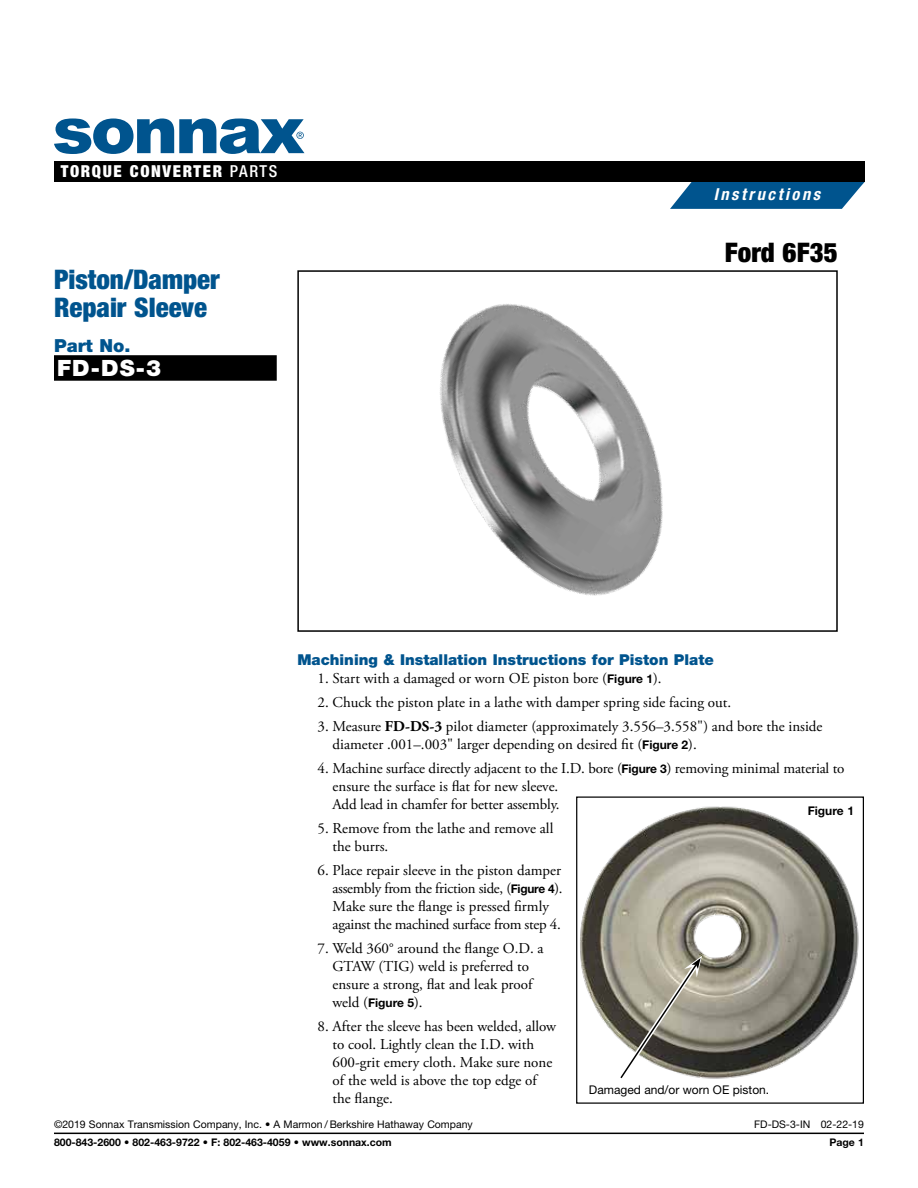
<style>
.page{position:relative;width:918px;height:1188px;background:#fff}
.page>*{position:absolute;margin:0;border:0;box-sizing:border-box;transform-origin:0 0}
.t1{font:900 condensed 27px/27.8px "Helvetica Neue LT Std";color:#00548e}
.t2{font:900 condensed 27px "Helvetica Neue LT Std";color:#000}
.t3{font:900 22.5px "Helvetica Neue LT Std";color:#fff}
.t4{font:900 18px "Helvetica Neue LT Std";color:#00548e}
.t5{font:900 condensed 16.5px "Helvetica Neue LT Std";letter-spacing:.1em;color:#fff}
.t6{font:italic 700 condensed 16.5px "Helvetica Neue LT Std";letter-spacing:.155em;color:#fff}
.t7{font:15px/18px "Adobe Garamond Pro";color:#000}
.t8{font:900 15px "Helvetica Neue LT Std";color:#00548e}
.t9{font:12px "Helvetica Neue LT Std";color:#000}
.t10{font:700 12px "Helvetica Neue LT Std";color:#000}
.t11{font:10.5px "Helvetica Neue LT Std";color:#000}
.t12{font:700 10.5px "Helvetica Neue LT Std";color:#000}
.s1{font-weight:500}
.s2{font-family:"Helvetica Neue LT Std";font-weight:700;font-size:12px}
.s3{font-weight:700}
</style>
<div class="page">
<img style="left:440px;top:304px;width:223px;height:292px">
<div style="left:297px;top:270px;width:541px;height:362px;border:2px solid #000"></div>
<div style="left:54px;top:355px;width:223px;height:26px;background:#000"></div>
<img style="left:580px;top:806px;width:279px;height:273px">
<div style="left:576px;top:796px;width:288px;height:308px;border:1px solid #000"></div>
<svg style="left:615px;top:956px;width:87px;height:123px;background:#9e9b8f"></svg>
<hr style="left:54px;top:1133px;width:810px;height:1px;background:#000">
<svg style="left:670px;top:182px;width:195px;height:27px;background:#1e689b"></svg>
<div style="left:54px;top:161px;width:811px;height:21px;background:#000"></div>
<svg style="left:54px;top:118px;width:250px;height:36px"></svg>
<p class="t5" style="left:61px;top:161px;width:218px">TORQUE CONVERTER <span class="s1">PARTS</span></p>
<h1 class="t1" style="left:54px;top:265px;width:167px">Piston/Damper<br>Repair Sleeve</h1>
<p class="t4" style="left:54px;top:335px;width:78px">Part No.</p>
<h2 class="t3" style="left:57px;top:355px;width:106px">FD-DS-3</h2>
<p class="t6" style="left:714px;top:185px;width:108px">Instructions</p>
<h1 class="t2" style="left:725px;top:236px;width:114px">Ford 6F35</h1>
<p class="t8" style="left:297px;top:651px;width:418px">Machining &amp; Installation Instructions for Piston Plate</p>
<p class="t7" style="left:318px;top:670px;width:346px">1. Start with a damaged or worn OE piston bore (<span class="s2">Figure 1</span>).</p>
<p class="t7" style="left:318px;top:694px;width:415px">2. Chuck the piston plate in a lathe with damper spring side facing out.</p>
<p class="t7" style="left:333px;top:718px;width:491px;text-indent:-15px">3. Measure <span class="s3">FD-DS-3</span> pilot diameter (approximately 3.556–3.558") and bore the inside diameter .001–.003" larger depending on desired fit (<span class="s2">Figure 2</span>).</p>
<p class="t7" style="left:333px;top:760px;width:513px;text-indent:-15px">4. Machine surface directly adjacent to the I.D. bore (<span class="s2">Figure 3</span>) removing minimal material to ensure the surface is flat for new sleeve.<br>Add lead in chamfer for better assembly.</p>
<p class="t7" style="left:333px;top:820px;width:222px;text-indent:-15px">5. Remove from the lathe and remove all the burrs.</p>
<p class="t7" style="left:333px;top:862px;width:231px;text-indent:-15px">6. Place repair sleeve in the piston damper assembly from the friction side, (<span class="s2">Figure 4</span>).<br>Make sure the flange is pressed firmly against the machined surface from step 4.</p>
<p class="t7" style="left:332px;top:940px;width:213px;text-indent:-15px">7. Weld 360° around the flange O.D. a<br>GTAW (TIG) weld is preferred to ensure a strong, flat and leak proof weld (<span class="s2">Figure 5</span>).</p>
<p class="t7" style="left:333px;top:1018px;width:225px;text-indent:-15px">8. After the sleeve has been welded, allow to cool. Lightly clean the I.D. with<br>600-grit emery cloth. Make sure none of the weld is above the top edge of the flange.</p>
<p class="t10" style="left:808px;top:803px;width:48px">Figure 1</p>
<p class="t9" style="left:589px;top:1083px;width:182px">Damaged and/or worn OE piston.</p>
<p class="t11" style="left:54px;top:1118px;width:420px">©2019 Sonnax Transmission Company, Inc. • A Marmon / Berkshire Hathaway Company</p>
<p class="t11" style="left:754px;top:1118px;width:111px">FD-DS-3-IN 02-22-19</p>
<p class="t12" style="left:54px;top:1136px;width:339px">800-843-2600 • 802-463-9722 • F: 802-463-4059 • www.sonnax.com</p>
<p class="t12" style="left:829px;top:1136px;width:36px">Page 1</p>
</div>
